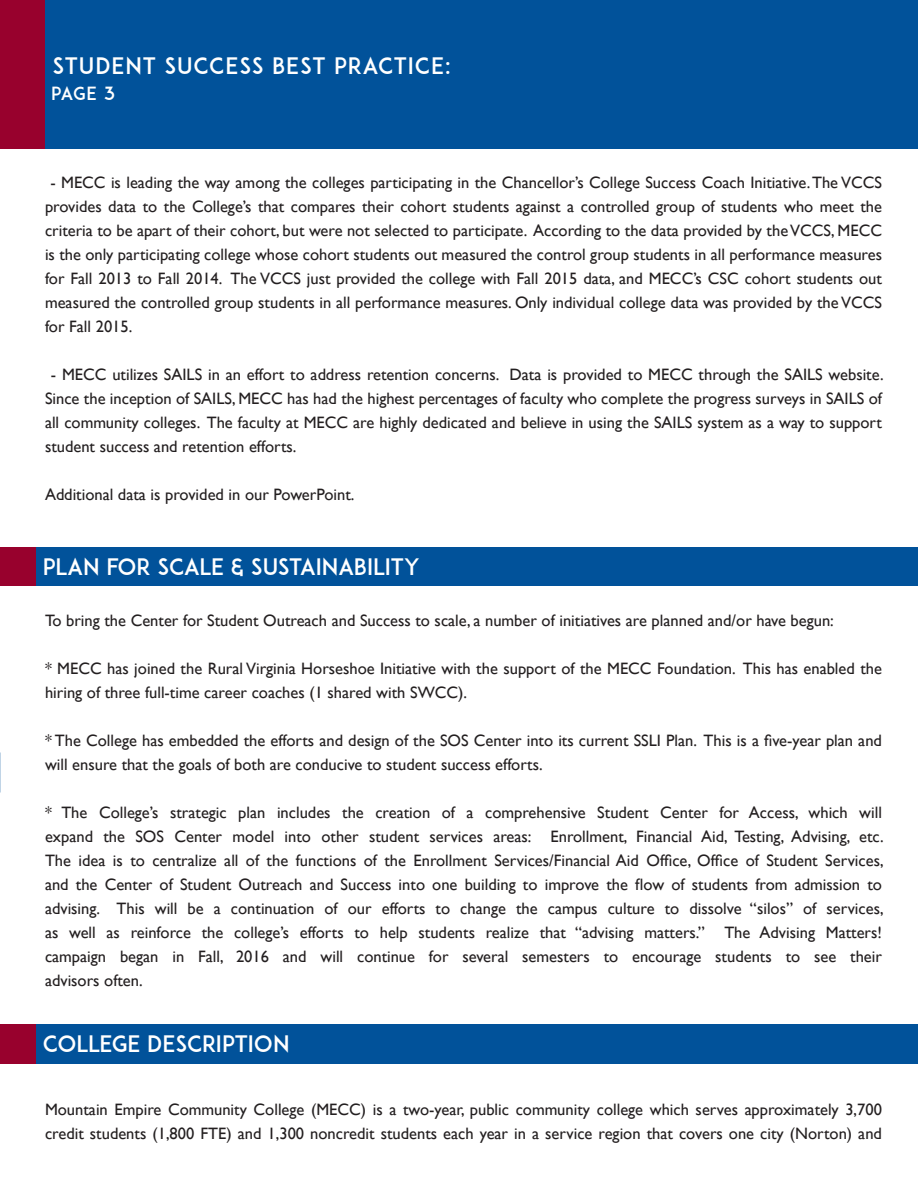
<style>
.page{position:relative;width:918px;height:1188px;background:#fff}
.page>*{position:absolute;margin:0;border:0;box-sizing:border-box;transform-origin:0 0}
.t1{font:22.5px "ADAM.CGPRO";color:#fff}
.t2{font:22.5px "ADAM.CGPRO";letter-spacing:.04em;color:#fff}
.t3{font:18px "ADAM.CGPRO";color:#fff}
.t4{font:16.5px/24px "Gill Sans";color:#231f20;text-align:justify}
</style>
<div class="page">
<div style="left:0;top:547px;width:36px;height:39px;background:#98012d"></div>
<div style="left:36px;top:547px;width:882px;height:39px;background:#01529a"></div>
<div style="left:0;top:1024px;width:36px;height:39px;background:#98012d"></div>
<div style="left:36px;top:1024px;width:882px;height:39px;background:#01529a"></div>
<div style="left:0;top:0;width:918px;height:148px;background:#01529a"></div>
<div style="left:0;top:0;width:45px;height:148px;background:#98012d"></div>
<h1 class="t2" style="left:53px;top:53px;width:400px">STUDENT SUCCESS BEST PRACTICE:</h1>
<p class="t3" style="left:51px;top:82px;width:65px">PAGE 3</p>
<p class="t4" style="left:45px;top:170px;width:839px;text-indent:5px">- MECC is leading the way among the colleges participating in the Chancellor’s College Success Coach Initiative. The VCCS provides data to the College’s that compares their cohort students against a controlled group of students who meet the criteria to be apart of their cohort, but were not selected to participate. According to the data provided by the VCCS, MECC is the only participating college whose cohort students out measured the control group students in all performance measures for Fall 2013 to Fall 2014. The VCCS just provided the college with Fall 2015 data, and MECC’s CSC cohort students out measured the controlled group students in all performance measures. Only individual college data was provided by the VCCS for Fall 2015.</p>
<p class="t4" style="left:45px;top:362px;width:840px;text-indent:6px">- MECC utilizes SAILS in an effort to address retention concerns. Data is provided to MECC through the SAILS website.<br>Since the inception of SAILS, MECC has had the highest percentages of faculty who complete the progress surveys in SAILS of all community colleges. The faculty at MECC are highly dedicated and believe in using the SAILS system as a way to support student success and retention efforts.</p>
<p class="t4" style="left:45px;top:482px;width:311px">Additional data is provided in our PowerPoint.</p>
<h1 class="t1" style="left:43px;top:553px;width:378px">PLAN FOR SCALE &amp; SUSTAINABILITY</h1>
<p class="t4" style="left:45px;top:608px;width:790px">To bring the Center for Student Outreach and Success to scale, a number of initiatives are planned and/or have begun:</p>
<p class="t4" style="left:45px;top:656px;width:839px">* MECC has joined the Rural Virginia Horseshoe Initiative with the support of the MECC Foundation. This has enabled the hiring of three full-time career coaches (1 shared with SWCC).</p>
<p class="t4" style="left:45px;top:728px;width:839px">* The College has embedded the efforts and design of the SOS Center into its current SSLI Plan. This is a five-year plan and will ensure that the goals of both are conducive to student success efforts.</p>
<p class="t4" style="left:45px;top:800px;width:840px">* The College’s strategic plan includes the creation of a comprehensive Student Center for Access, which will expand the SOS Center model into other student services areas: Enrollment, Financial Aid, Testing, Advising, etc.<br>The idea is to centralize all of the functions of the Enrollment Services/Financial Aid Office, Office of Student Services, and the Center of Student Outreach and Success into one building to improve the flow of students from admission to advising. This will be a continuation of our efforts to change the campus culture to dissolve “silos” of services, as well as reinforce the college’s efforts to help students realize that “advising matters.” The Advising Matters! campaign began in Fall, 2016 and will continue for several semesters to encourage students to see their advisors often.</p>
<h1 class="t1" style="left:43px;top:1030px;width:248px">COLLEGE DESCRIPTION</h1>
<p class="t4" style="left:45px;top:1098px;width:839px">Mountain Empire Community College (MECC) is a two-year, public community college which serves approximately 3,700 credit students (1,800 FTE) and 1,300 noncredit students each year in a service region that covers one city (Norton) and</p>
</div>
